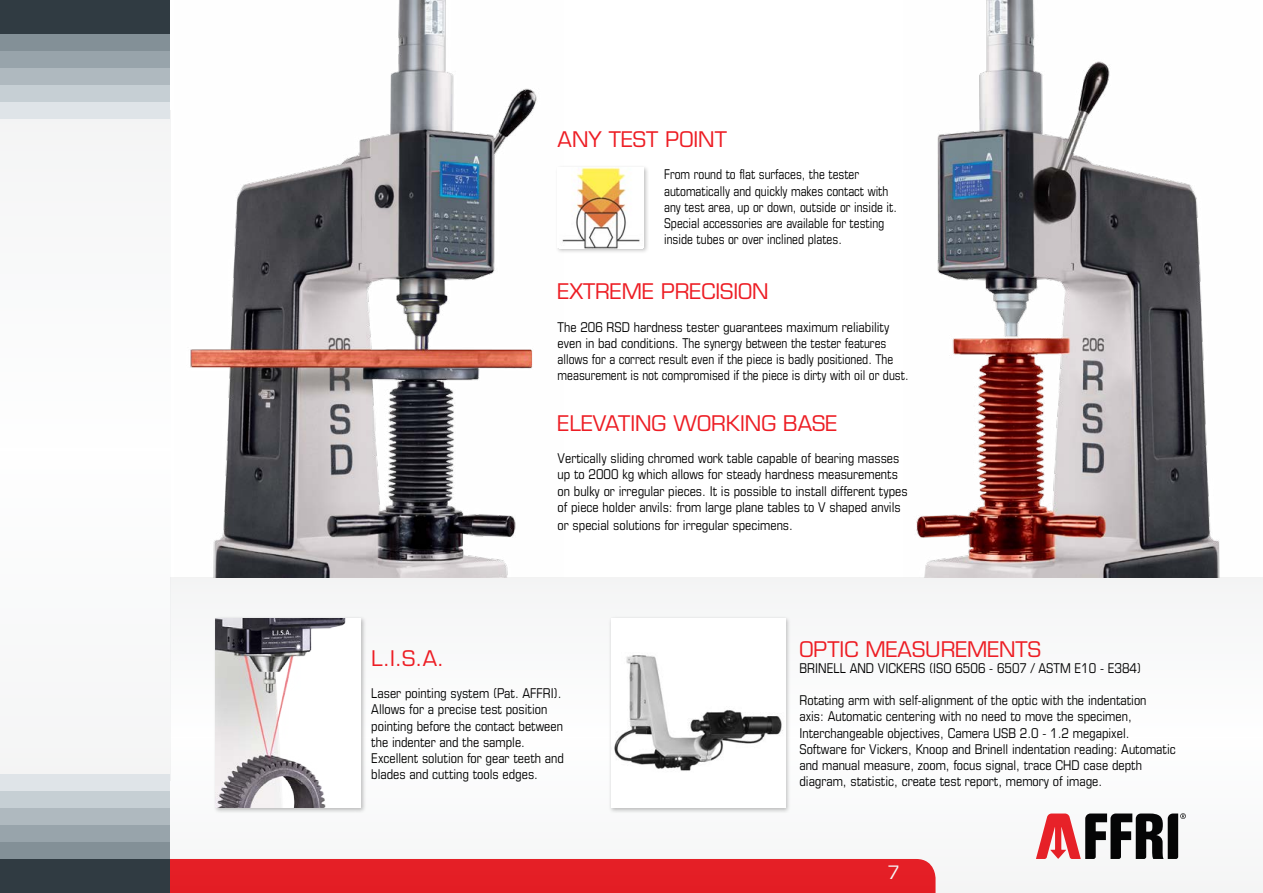
<style>
.page{position:relative;width:1263px;height:893px;background:#fff}
.page>*{position:absolute;margin:0;border:0;box-sizing:border-box;transform-origin:0 0}
.t1{font:21px "Eurostile";color:#ed1d24}
.t2{font:18px "Eurostile";color:#fff}
.t3{font:condensed 13.5px/16.2px "Eurostile";color:#000}
.t4{font:condensed 13.5px/16.2px "Eurostile";color:#000;scale:.94 1}
</style>
<div class="page">
<div style="left:0;top:110px;width:170px;height:671px;background:#f9f9fa"></div>
<div style="left:0;top:93px;width:170px;height:26px;background:#dfe4e8"></div>
<div style="left:0;top:76px;width:170px;height:26px;background:#c6cfd4"></div>
<div style="left:0;top:59px;width:170px;height:26px;background:#afb9bf"></div>
<div style="left:0;top:42px;width:170px;height:26px;background:#98a4ab"></div>
<div style="left:0;top:25px;width:170px;height:26px;background:#839097"></div>
<div style="left:0;top:0;width:170px;height:34px;background:#303b42"></div>
<div style="left:0;top:774px;width:170px;height:25px;background:#dfe4e8"></div>
<div style="left:0;top:791px;width:170px;height:25px;background:#c6cfd4"></div>
<div style="left:0;top:808px;width:170px;height:25px;background:#afb9bf"></div>
<div style="left:0;top:825px;width:170px;height:25px;background:#98a4ab"></div>
<div style="left:0;top:842px;width:170px;height:25px;background:#839097"></div>
<div style="left:0;top:859px;width:170px;height:34px;background:#303b42"></div>
<svg style="left:170px;top:577px;width:1093px;height:316px"></svg>
<img style="left:190px;top:0;width:347px;height:577px">
<img style="left:916px;top:0;width:304px;height:577px">
<div style="left:609px;top:616px;width:182px;height:198px;background:#000;opacity:.25"></div>
<img style="left:611px;top:618px;width:174px;height:190px">
<div style="left:213px;top:616px;width:153px;height:198px;background:#000;opacity:.25"></div>
<div style="left:215px;top:618px;width:146px;height:190px;background:#fff"></div>
<img style="left:215px;top:618px;width:131px;height:190px">
<div style="left:555px;top:165px;width:94px;height:89px;background:#000;opacity:.25"></div>
<div style="left:558px;top:168px;width:86px;height:80px;background:#fff"></div>
<img style="left:562px;top:168px;width:78px;height:80px">
<h1 class="t1" style="left:558px;top:127px;width:171px">ANY TEST POINT</h1>
<p class="t4" style="left:664px;top:166px;width:249px">From round to flat surfaces, the tester automatically and quickly makes contact with any test area, up or down, outside or inside it.<br>Special accessories are available for testing inside tubes or over inclined plates.</p>
<h1 class="t1" style="left:558px;top:279px;width:213px">EXTREME PRECISION</h1>
<p class="t3" style="left:558px;top:319px;width:352px">The 206 RSD hardness tester guarantees maximum reliability even in bad conditions. The synergy between the tester features allows for a correct result even if the piece is badly positioned. The measurement is not compromised if the piece is dirty with oil or dust.</p>
<h1 class="t1" style="left:558px;top:411px;width:281px">ELEVATING WORKING BASE</h1>
<p class="t3" style="left:558px;top:450px;width:352px">Vertically sliding chromed work table capable of bearing masses up to 2000 kg which allows for steady hardness measurements on bulky or irregular pieces. It is possible to install different types of piece holder anvils: from large plane tables to V shaped anvils</p>
<p class="t3" style="left:558px;top:517px;width:237px">or special solutions for irregular specimens.</p>
<h1 class="t1" style="left:371px;top:645px;width:75px">L.I.S.A.</h1>
<p class="t3" style="left:371px;top:685px;width:194px">Laser pointing system (Pat. AFFRI).<br>Allows for a precise test position pointing before the contact between the indenter and the sample.<br>Excellent solution for gear teeth and blades and cutting tools edges.</p>
<h1 class="t1" style="left:799px;top:636px;width:82px">OPTIC MEASUREMENTS</h1>
<p class="t3" style="left:799px;top:660px;width:343px">BRINELL AND VICKERS (ISO 6506 - 6507 / ASTM E10 - E384)</p>
<p class="t3" style="left:799px;top:692px;width:378px">Rotating arm with self-alignment of the optic with the indentation<br>axis: Automatic centering with no need to move the specimen, Interchangeable objectives, Camera USB 2.0 - 1.2 megapixel.<br>Software for Vickers, Knoop and Brinell indentation reading: Automatic and manual measure, zoom, focus signal, trace CHD case depth diagram, statistic, create test report, memory of image.</p>
<h2 class="t2" style="left:887px;top:861px;width:14px">7</h2>
</div>
